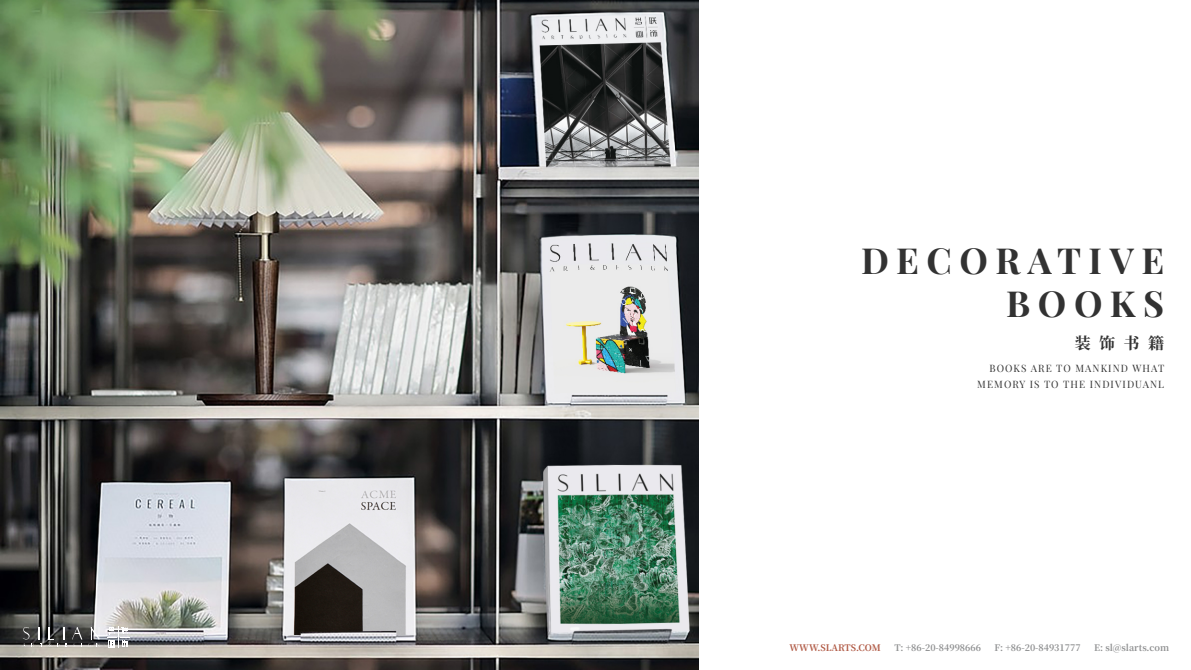
<style>
.page{position:relative;width:1191px;height:670px;background:#fff}
.page>*{position:absolute;margin:0;border:0;box-sizing:border-box;transform-origin:0 0}
.t1{font:700 36px/43.2px "Playfair Display";letter-spacing:.21em;color:#323232;text-align:right}
.t2{font:700 16px "Source Han Serif SC";color:#323232}
.t3{font:10px/16px "Playfair Display";letter-spacing:.11em;color:#323232;text-align:right}
.t4{font:700 9px "Source Han Serif SC";color:#8f9091}
.t5{font:700 9px "Source Han Serif SC";letter-spacing:-.005em;color:#af5742}
</style>
<div class="page">
<img style="left:0;top:0;width:699px;height:670px">
<svg style="left:107px;top:626px;width:23px;height:22px"></svg>
<svg style="left:23px;top:627px;width:19px;height:19px"></svg>
<svg style="left:88px;top:627px;width:12px;height:19px"></svg>
<svg style="left:48px;top:627px;width:34px;height:20px"></svg>
<h1 class="t1" style="left:861px;top:238px;width:305px">DECORATIVE<br>BOOKS</h1>
<h2 class="t2" style="left:1074px;top:334px;width:91px">装饰书籍</h2>
<p class="t3" style="left:977px;top:360px;width:189px">BOOKS ARE TO MANKIND WHAT<br>MEMORY IS TO THE INDIVIDUANL</p>
<p class="t5" style="left:789px;top:642px;width:93px">WWW.SLARTS.COM</p>
<p class="t4" style="left:894px;top:642px;width:88px">T: +86-20-84998666</p>
<p class="t4" style="left:994px;top:642px;width:88px">F: +86-20-84931777</p>
<p class="t4" style="left:1094px;top:642px;width:76px">E: sl@slarts.com</p>
</div>
